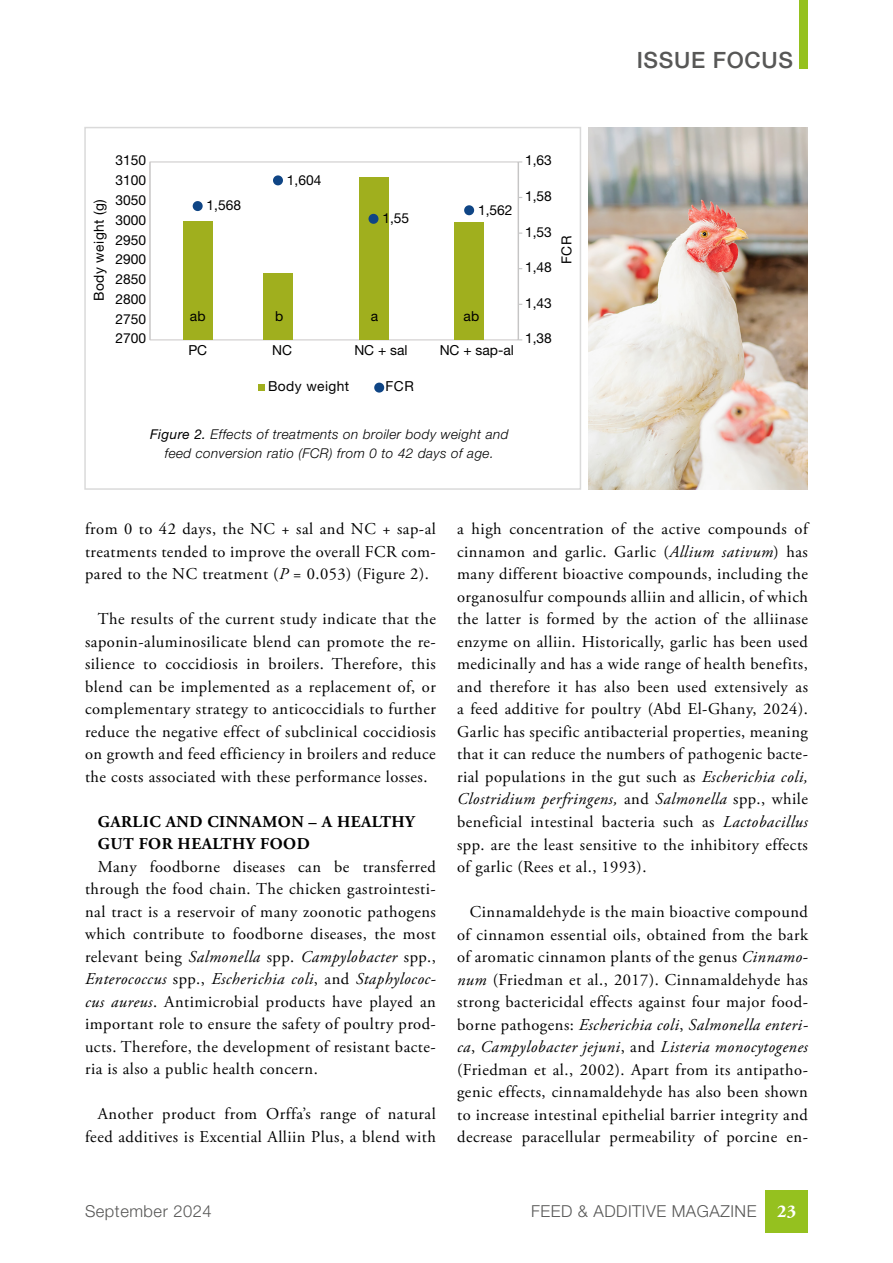
<style>
.page{position:relative;width:893px;height:1263px;background:#fff}
.page>*{position:absolute;margin:0;border:0;box-sizing:border-box;transform-origin:0 0}
.t1{font:500 22.5px "Helvetica Neue LT Pro";letter-spacing:.03em;color:#575756}
.t2{font:16.5px/22.5px "Adobe Garamond Pro";letter-spacing:.03em;color:#000;text-align:justify}
.t3{font:700 16.5px/22.5px "Adobe Garamond Pro";letter-spacing:.03em;color:#000}
.t4{font:300 16.5px "Helvetica Neue LT Pro";letter-spacing:.03em;color:#575756}
.t5{font:13.8px "Helvetica Neue LT Pro";letter-spacing:.005em;color:#000}
.t6{font:13.8px "Helvetica Neue LT Pro";letter-spacing:.03em;color:#000}
.t7{font:italic 300 13.5px/19.5px "Helvetica Neue LT Pro";letter-spacing:.03em;color:#000;text-align:center}
.s1{font-weight:400}
.s2{font-style:italic}
.s3{font-family:"Adobe Garamond Pro";font-weight:700;font-size:18px;color:#fff}
</style>
<div class="page">
<div style="left:799px;top:0;width:9px;height:69px;background:#95c11f"></div>
<div style="left:765px;top:1191px;width:43px;height:42px;background:#95c11f"></div>
<img style="left:588px;top:128px;width:220px;height:361px">
<div style="left:258px;top:384px;width:7px;height:7px;background:#a0af1e"></div>
<div style="left:374px;top:383px;width:10px;height:10px;border:5px solid #0f4585;border-radius:50%"></div>
<div style="left:149px;top:161px;width:370px;height:179px;border:1px solid #d0cdcd"></div>
<div style="left:454px;top:222px;width:30px;height:118px;background:#a0af1e"></div>
<div style="left:359px;top:178px;width:30px;height:162px;background:#a0af1e"></div>
<div style="left:263px;top:273px;width:30px;height:67px;background:#a0af1e"></div>
<div style="left:183px;top:222px;width:30px;height:118px;background:#a0af1e"></div>
<hr style="left:518px;top:162px;width:1px;height:178px;background:#c5c5c5">
<div style="left:193px;top:201px;width:10px;height:10px;border:5px solid #0f4585;border-radius:50%"></div>
<div style="left:273px;top:175px;width:10px;height:10px;border:5px solid #0f4585;border-radius:50%"></div>
<div style="left:368px;top:214px;width:10px;height:10px;border:5px solid #0f4585;border-radius:50%"></div>
<div style="left:464px;top:205px;width:10px;height:10px;border:5px solid #0f4585;border-radius:50%"></div>
<div style="left:84px;top:127px;width:497px;height:363px;border:2px solid #dadada"></div>
<p class="t5" style="left:115px;top:152px;width:32px">3150</p>
<p class="t5" style="left:115px;top:172px;width:32px">3100</p>
<p class="t5" style="left:115px;top:192px;width:32px">3050</p>
<p class="t6" style="left:91px;top:301px;width:103px;rotate:-90deg">Body weight (g)</p>
<p class="t5" style="left:207px;top:197px;width:36px">1,568</p>
<p class="t5" style="left:115px;top:212px;width:32px">3000</p>
<p class="t5" style="left:115px;top:231px;width:32px">2950</p>
<p class="t5" style="left:115px;top:251px;width:32px">2900</p>
<p class="t5" style="left:115px;top:271px;width:32px">2850</p>
<p class="t5" style="left:115px;top:291px;width:32px">2800</p>
<p class="t5" style="left:287px;top:171px;width:36px">1,604</p>
<p class="t5" style="left:382px;top:210px;width:28px">1,55</p>
<p class="t5" style="left:478px;top:201px;width:36px">1,562</p>
<p class="t5" style="left:115px;top:310px;width:32px">2750</p>
<p class="t5" style="left:115px;top:330px;width:32px">2700</p>
<p class="t5" style="left:190px;top:307px;width:17px">ab</p>
<p class="t5" style="left:275px;top:307px;width:10px">b</p>
<p class="t5" style="left:371px;top:307px;width:9px">a</p>
<p class="t5" style="left:464px;top:307px;width:17px">ab</p>
<p class="t5" style="left:188px;top:342px;width:20px">PC</p>
<p class="t5" style="left:272px;top:342px;width:21px">NC</p>
<p class="t5" style="left:354px;top:342px;width:55px">NC + sal</p>
<p class="t5" style="left:440px;top:342px;width:76px">NC + sap-al</p>
<p class="t6" style="left:268px;top:378px;width:83px">Body weight</p>
<p class="t5" style="left:386px;top:378px;width:30px">FCR</p>
<p class="t5" style="left:525px;top:152px;width:28px">1,63</p>
<p class="t5" style="left:525px;top:188px;width:28px">1,58</p>
<p class="t5" style="left:525px;top:223px;width:28px">1,53</p>
<p class="t5" style="left:525px;top:259px;width:28px">1,48</p>
<p class="t5" style="left:525px;top:295px;width:28px">1,43</p>
<p class="t5" style="left:525px;top:330px;width:28px">1,38</p>
<p class="t5" style="left:558px;top:264px;width:30px;rotate:-90deg">FCR</p>
<p class="t7" style="left:150px;top:424px;width:360px"><span class="s1">Figure 2.</span> Effects of treatments on broiler body weight and feed conversion ratio (FCR) from 0 to 42 days of age.</p>
<h1 class="t1" style="left:637px;top:47px;width:158px">ISSUE FOCUS</h1>
<p class="t2" style="left:85px;top:518px;width:352px">from 0 to 42 days, the NC + sal and NC + sap-al treatments tended to improve the overall FCR com&shy;pared to the NC treatment (<span class="s2">P</span> = 0.053) (Figure 2).</p>
<p class="t2" style="left:85px;top:608px;width:352px;text-indent:13px">The results of the current study indicate that the saponin-aluminosilicate blend can promote the re&shy;silience to coccidiosis in broilers. Therefore, this blend can be implemented as a replacement of, or complementary strategy to anticoccidials to further reduce the negative effect of subclinical coccidiosis on growth and feed efficiency in broilers and reduce the costs associated with these performance losses.</p>
<p class="t3" style="left:98px;top:811px;width:318px">GARLIC AND CINNAMON – A HEALTHY<br>GUT FOR HEALTHY FOOD</p>
<p class="t2" style="left:85px;top:856px;width:352px;text-indent:13px">Many foodborne diseases can be transferred through the food chain. The chicken gastrointesti&shy;nal tract is a reservoir of many zoonotic pathogens which contribute to foodborne diseases, the most relevant being <span class="s2">Salmonella</span> spp. <span class="s2">Campylobacter</span> spp., <span class="s2">Enterococcus</span> spp., <span class="s2">Escherichia coli</span>, and <span class="s2">Staphylococ&shy;cus aureus</span>. Antimicrobial products have played an important role to ensure the safety of poultry prod&shy;ucts. Therefore, the development of resistant bacte&shy;ria is also a public health concern.</p>
<p class="t2" style="left:85px;top:1103px;width:352px;text-align:right">Another product from Orffa’s range of natural feed additives is Excential Alliin Plus, a blend with</p>
<p class="t2" style="left:457px;top:518px;width:352px">a high concentration of the active compounds of cinnamon and garlic. Garlic (<span class="s2">Allium sativum</span>) has many different bioactive compounds, including the organosulfur compounds alliin and allicin, of which the latter is formed by the action of the alliinase enzyme on alliin. Historically, garlic has been used medicinally and has a wide range of health benefits, and therefore it has also been used extensively as a feed additive for poultry (Abd El-Ghany, 2024).<br>Garlic has specific antibacterial properties, meaning that it can reduce the numbers of pathogenic bacte&shy;rial populations in the gut such as <span class="s2">Escherichia coli, Clostridium perfringens,</span> and <span class="s2">Salmonella</span> spp., while beneficial intestinal bacteria such as <span class="s2">Lactobacillus </span>spp. are the least sensitive to the inhibitory effects of garlic (Rees et al., 1993).</p>
<p class="t2" style="left:457px;top:901px;width:352px;text-indent:13px">Cinnamaldehyde is the main bioactive compound of cinnamon essential oils, obtained from the bark of aromatic cinnamon plants of the genus <span class="s2">Cinnamo&shy;num</span> (Friedman et al., 2017). Cinnamaldehyde has strong bactericidal effects against four major food&shy;borne pathogens: <span class="s2">Escherichia coli</span>, <span class="s2">Salmonella enteri&shy;ca</span>, <span class="s2">Campylobacter jejuni</span>, and <span class="s2">Listeria monocytogenes </span>(Friedman et al., 2002). Apart from its antipatho&shy;genic effects, cinnamaldehyde has also been shown to increase intestinal epithelial barrier integrity and decrease paracellular permeability of porcine en-</p>
<p class="t4" style="left:85px;top:1201px;width:128px">September 2024</p>
<p class="t4" style="left:531px;top:1201px;width:266px">FEED &amp; ADDITIVE MAGAZINE <span class="s3">23</span></p>
</div>
